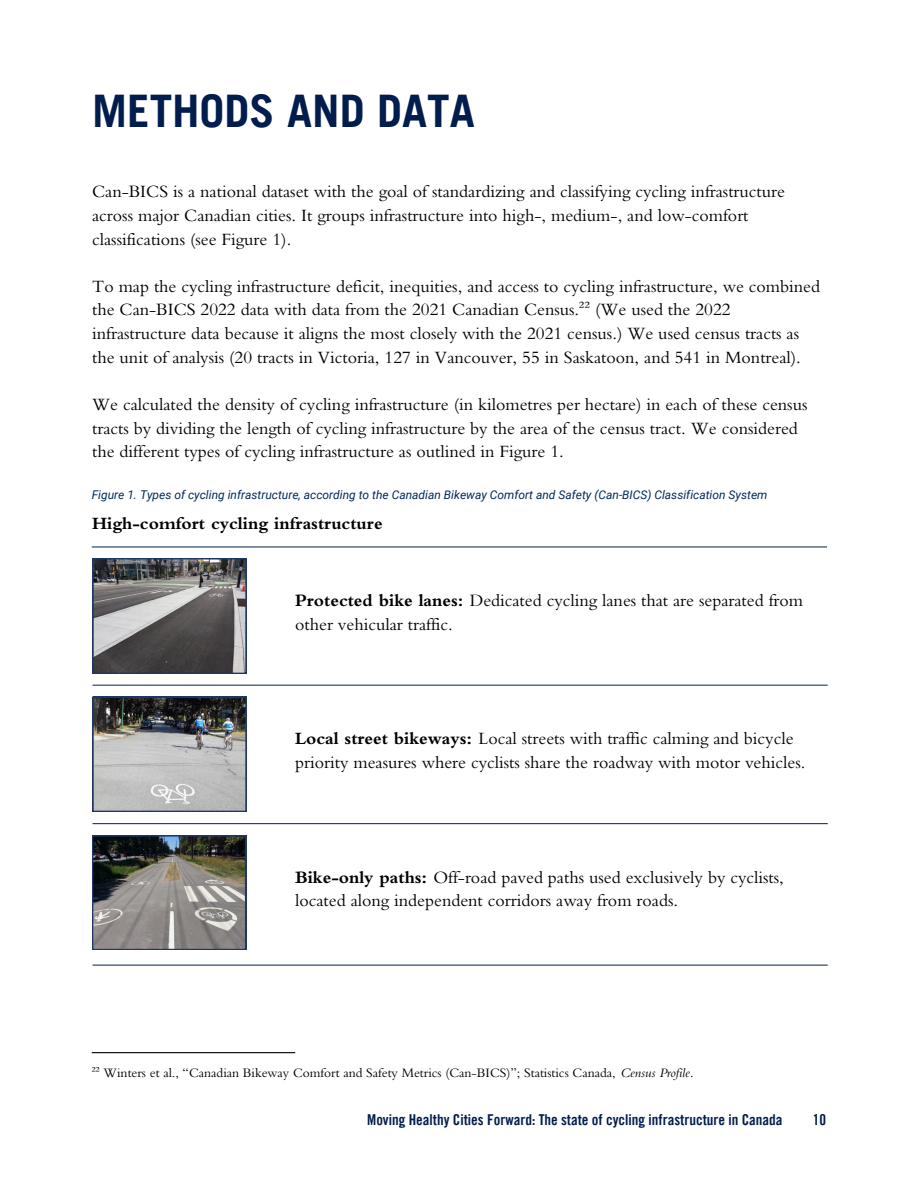
<style>
.page{position:relative;width:918px;height:1188px;background:#fff}
.page>*{position:absolute;margin:0;border:0;box-sizing:border-box;transform-origin:0 0}
.t1{font:700 45px "Trade Gothic LT Pro";color:#001d4e}
.t2{font:18px/23.7px "Bembo Std";color:#000}
.t3{font:700 18px "Bembo Std";color:#000}
.t4{font:15px "Trade Gothic LT Pro Bd Cn 20";color:#001d4e}
.t5{font:13.5px "Bembo Std";color:#000}
.t6{font:italic 12px "Roboto";color:#002a5c}
.s1{font-weight:700}
.s2{font-style:italic}
</style>
<div class="page">
<svg style="left:93px;top:558px;width:153px;height:116px;background:#6e6d6f"></svg>
<img style="left:93px;top:697px;width:153px;height:115px">
<svg style="left:92px;top:835px;width:154px;height:115px;background:#72716e"></svg>
<hr style="left:92px;top:1052px;width:203px;height:1px;background:#000">
<hr style="left:92px;top:546px;width:735px;height:2px;background:#1e3765">
<hr style="left:93px;top:685px;width:735px;height:1px;background:#1e3765">
<hr style="left:93px;top:823px;width:735px;height:1px;background:#1e3765">
<hr style="left:93px;top:965px;width:735px;height:1px;background:#1e3765">
<h3 class="t1" style="left:92px;top:94px;width:384px">METHODS AND DATA</h3>
<h3 class="t2" style="left:92px;top:182px;width:694px">Can-BICS is a national dataset with the goal of standardizing and classifying cycling infrastructure across major Canadian cities. It groups infrastructure into high-, medium-, and low-comfort classifications (see Figure 1).</h3>
<h3 class="t2" style="left:92px;top:277px;width:729px">To map the cycling infrastructure deficit, inequities, and access to cycling infrastructure, we combined the Can-BICS 2022 data with data from the 2021 Canadian Census.²² (We used the 2022 infrastructure data because it aligns the most closely with the 2021 census.) We used census tracts as the unit of analysis (20 tracts in Victoria, 127 in Vancouver, 55 in Saskatoon, and 541 in Montreal).</h3>
<p class="t2" style="left:92px;top:395px;width:717px">We calculated the density of cycling infrastructure (in kilometres per hectare) in each of these census tracts by dividing the length of cycling infrastructure by the area of the census tract. We considered the different types of cycling infrastructure as outlined in Figure 1.</p>
<h2 class="t6" style="left:92px;top:487px;width:677px">Figure 1. Types of cycling infrastructure, according to the Canadian Bikeway Comfort and Safety (Can-BICS) Classification System</h2>
<p class="t3" style="left:92px;top:517px;width:292px">High-comfort cycling infrastructure</p>
<p class="t2" style="left:295px;top:591px;width:509px"><span class="s1">Protected bike lanes:</span> Dedicated cycling lanes that are separated from other vehicular traffic.</p>
<h3 class="t2" style="left:295px;top:729px;width:512px"><span class="s1">Local street bikeways:</span> Local streets with traffic calming and bicycle priority measures where cyclists share the roadway with motor vehicles.</h3>
<p class="t2" style="left:295px;top:868px;width:490px"><span class="s1">Bike-only paths:</span> Off-road paved paths used exclusively by cyclists, located along independent corridors away from roads.</p>
<p class="t5" style="left:92px;top:1068px;width:603px">²² Winters et al., “Canadian Bikeway Comfort and Safety Metrics (Can-BICS)”; Statistics Canada, <span class="s2">Census Profile</span>.</p>
<h3 class="t4" style="left:367px;top:1114px;width:417px">Moving Healthy Cities Forward: The state of cycling infrastructure in Canada</h3>
<h1 class="t4" style="left:813px;top:1114px;width:15px">10</h1>
</div>
